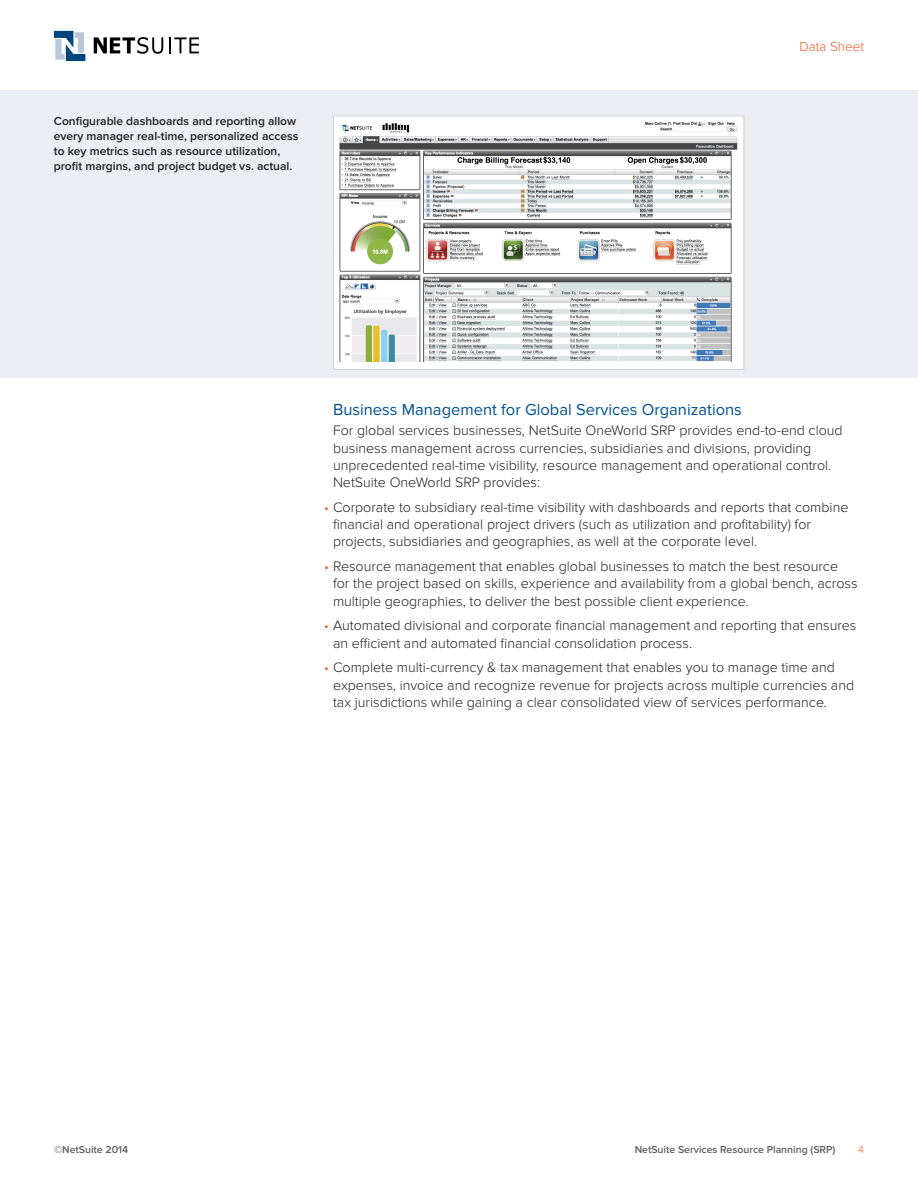
<style>
.page{position:relative;width:918px;height:1188px;background:#fff}
.page>*{position:absolute;margin:0;border:0;box-sizing:border-box;transform-origin:0 0}
.Subhead_1{font:16.5px "Proxima Nova";color:#005294}
.General_Text{font:300 14.25px/17.2px "Proxima Nova";color:#231f20}
.t1{font:300 13.5px "Proxima Nova";color:#f25b21}
.Banner_Caption{font:600 12px/15px "Proxima Nova";color:#231f20}
.t2{font:600 10.5px "Proxima Nova";color:#5f5f62}
.t3{font:300 10.5px "Proxima Nova";color:#f25b21}
.s1{font-size:13.5px;color:#f25b21}
</style>
<div class="page">
<svg style="left:54px;top:31px;width:31px;height:30px"></svg>
<svg style="left:94px;top:37px;width:69px;height:17px"></svg>
<svg style="left:169px;top:37px;width:30px;height:16px"></svg>
<div style="left:0;top:90px;width:918px;height:288px;background:#eaeef2"></div>
<div style="left:333px;top:115px;width:411px;height:255px;background:#fff;border:1px solid #d1d2d4"></div>
<img style="left:339px;top:122px;width:399px;height:240px">
<p class="Banner_Caption" style="left:54px;top:114px;width:246px">Configurable dashboards and reporting allow every manager real-time, personalized access to key metrics such as resource utilization, profit margins, and project budget vs. actual.</p>
<p class="t1" style="left:799px;top:39px;width:66px">Data Sheet</p>
<p class="Subhead_1" style="left:333px;top:400px;width:411px">Business Management for Global Services Organizations</p>
<p class="General_Text" style="left:333px;top:422px;width:511px">For global services businesses, NetSuite OneWorld SRP provides end-to-end cloud business management across currencies, subsidiaries and divisions, providing unprecedented real-time visibility, resource management and operational control.<br>NetSuite OneWorld SRP provides:</p>
<p class="General_Text" style="left:333px;top:499px;width:517px;text-indent:-9px"><span class="s1">•</span> Corporate to subsidiary real-time visibility with dashboards and reports that combine financial and operational project drivers (such as utilization and profitability) for projects, subsidiaries and geographies, as well at the corporate level.</p>
<p class="General_Text" style="left:333px;top:558px;width:526px;text-indent:-9px"><span class="s1">•</span> Resource management that enables global businesses to match the best resource for the project based on skills, experience and availability from a global bench, across multiple geographies, to deliver the best possible client experience.</p>
<p class="General_Text" style="left:333px;top:617px;width:525px;text-indent:-9px"><span class="s1">•</span> Automated divisional and corporate financial management and reporting that ensures an efficient and automated financial consolidation process.</p>
<p class="General_Text" style="left:333px;top:659px;width:523px;text-indent:-9px"><span class="s1">•</span> Complete multi-currency &amp; tax management that enables you to manage time and expenses, invoice and recognize revenue for projects across multiple currencies and tax jurisdictions while gaining a clear consolidated view of services performance.</p>
<p class="t2" style="left:54px;top:1143px;width:76px">©NetSuite 2014</p>
<p class="t2" style="left:635px;top:1143px;width:202px">NetSuite Services Resource Planning (SRP)</p>
<p class="t3" style="left:858px;top:1143px;width:7px">4</p>
</div>
